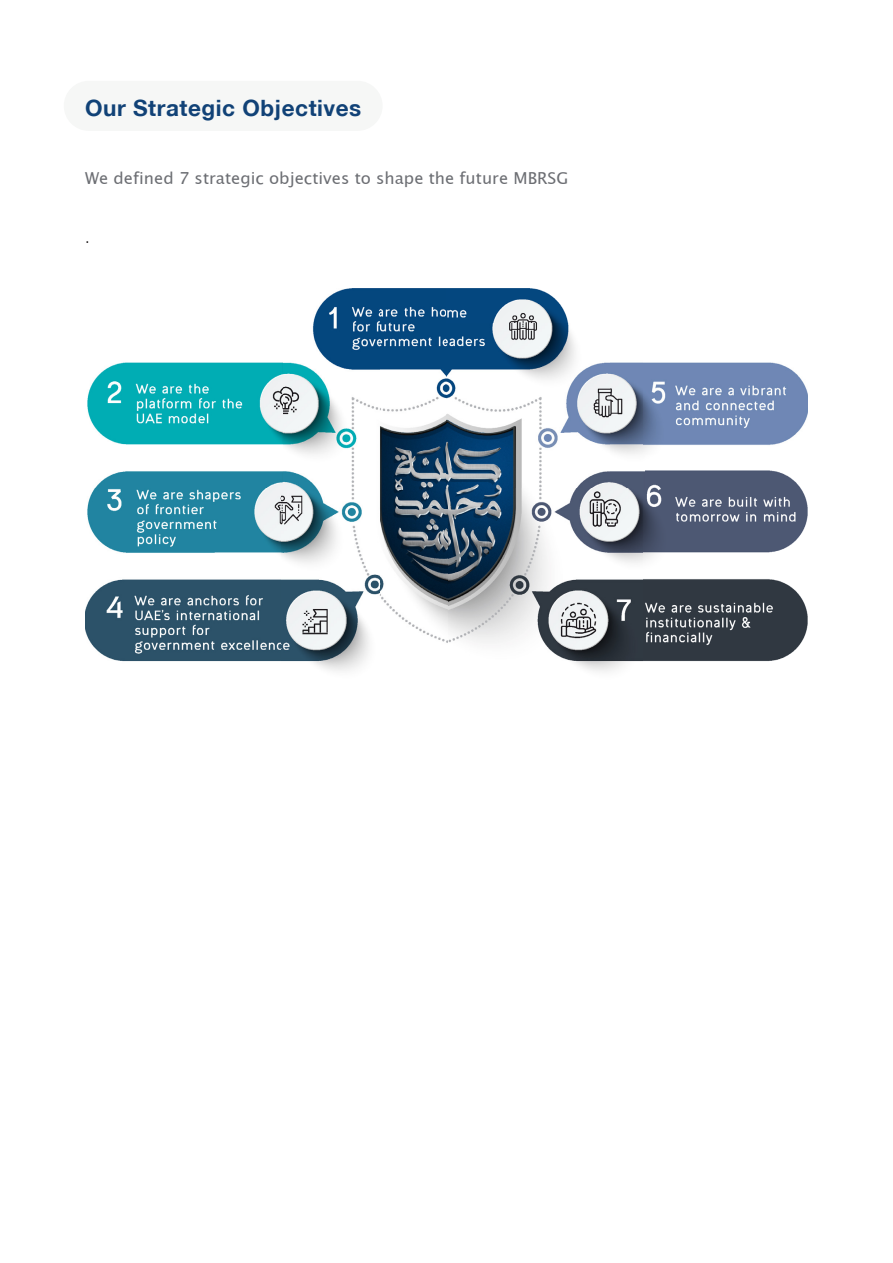
<style>
.page{position:relative;width:893px;height:1263px;background:#fff}
.page>*{position:absolute;margin:0;border:0;box-sizing:border-box;transform-origin:0 0}
.t1{font:700 22.5px "Helvetica Neue LT Arabic";letter-spacing:.025em;color:#114277}
.paragraph{font:16.5px "Lucida Grande";color:#6c6e73}
.t2{font:300 16.5px "Helvetica Neue LT Arabic";color:#231f20}
</style>
<div class="page">
<div style="left:64px;top:81px;width:319px;height:50px;background:#f6f7f6;border-radius:25px"></div>
<img style="left:85px;top:362px;width:197px;height:300px">
<img style="left:282px;top:289px;width:99px;height:382px">
<img style="left:447px;top:488px;width:196px;height:184px">
<img style="left:643px;top:362px;width:165px;height:300px">
<img style="left:381px;top:289px;width:66px;height:354px">
<img style="left:446px;top:323px;width:165px;height:165px">
<img style="left:611px;top:362px;width:33px;height:126px">
<img style="left:446px;top:289px;width:123px;height:34px">
<p class="t1" style="left:85px;top:95px;width:278px">Our Strategic Objectives</p>
<p class="paragraph" style="left:85px;top:167px;width:485px">We defined 7 strategic objectives to shape the future MBRSG</p>
<p class="t2" style="left:85px;top:228px;width:6px">.</p>
</div>
